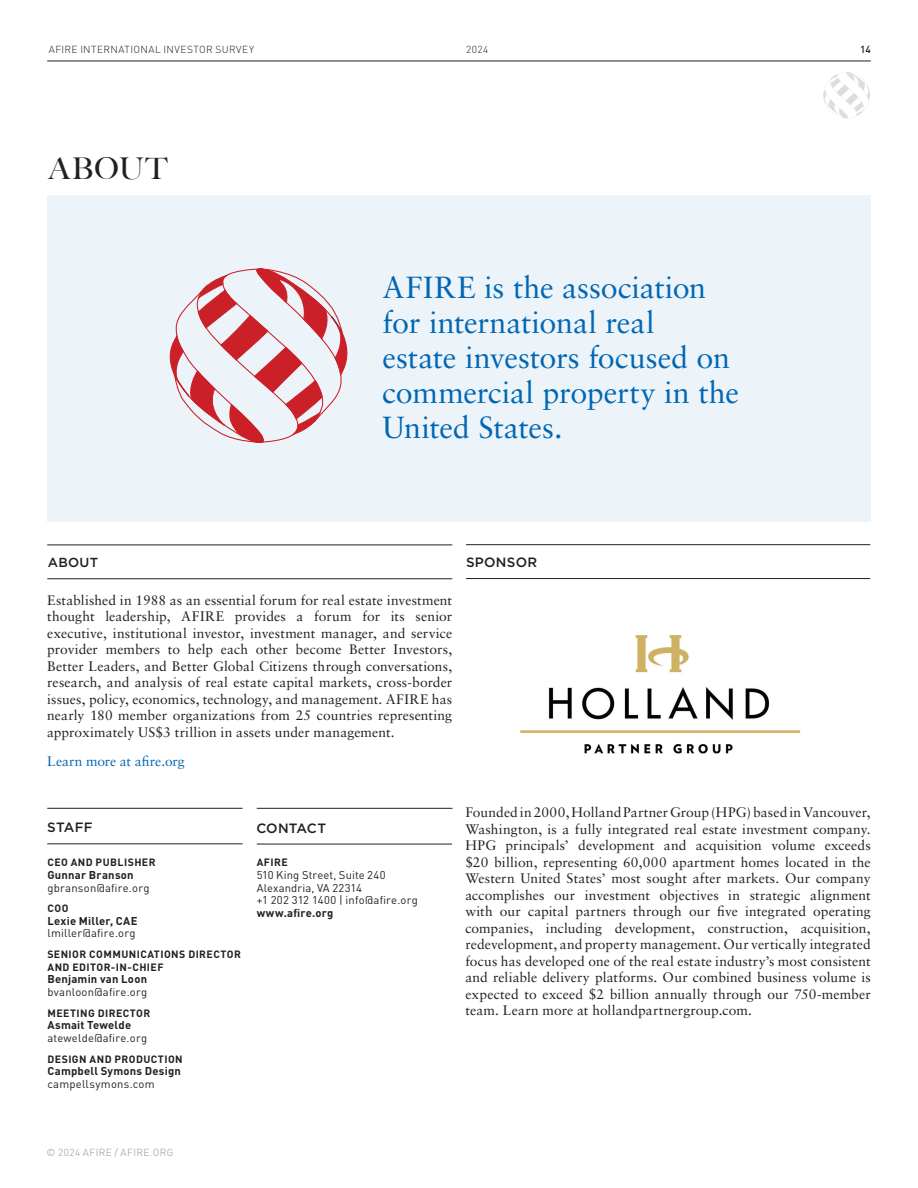
<style>
.page{position:relative;width:918px;height:1188px;background:#fff}
.page>*{position:absolute;margin:0;border:0;box-sizing:border-box;transform-origin:0 0}
.subhead_new_big{font:30.6px/35px "Sabon";letter-spacing:-.005em;color:#0167b4}
.subhead_new_medium{font:500 30px "Big Caslon";letter-spacing:.035em;color:#231f20}
.BODY_COPY___Sabon{font:13.8px/16.5px "Sabon";letter-spacing:.005em;color:#231f20;text-align:justify}
.BODY_COPY___Sabon-2{font:13.8px "Sabon";letter-spacing:-.005em;color:#0167b4}
.t1{font:500 13.5px "Gotham";letter-spacing:.015em;color:#231f20}
.t2{font:500 13.05px "Gotham";letter-spacing:.015em;color:#231f20}
.BOARD___EXEC_LIST_Wh{font:700 11.25px "DIN";letter-spacing:.02em;color:#231f20}
.BOARD___EXEC_LIST_Wh-2{font:11.25px "DIN";letter-spacing:.02em;color:#231f20}
.BOARD___EXEC_LIST_SA{font:11.25px "DIN";letter-spacing:.01em;color:#231f20}
.BOARD___EXEC_LIST_Wh-3{font:700 10.5px/12.6px "DIN";letter-spacing:.04em;color:#231f20}
.t3{font:300 10.2px "DIN";letter-spacing:.045em;color:#231f20}
.t4{font:300 10.2px "DIN";letter-spacing:.04em;color:#939598}
.t5{font:500 10.2px "DIN";color:#231f20}
</style>
<div class="page">
<div style="left:47px;top:195px;width:824px;height:327px;background:#edf4f9"></div>
<hr style="left:47px;top:844px;width:196px;height:1px;background:#231f20">
<hr style="left:257px;top:844px;width:195px;height:1px;background:#231f20">
<hr style="left:47px;top:808px;width:196px;height:1px;background:#231f20">
<hr style="left:257px;top:808px;width:196px;height:1px;background:#231f20">
<hr style="left:47px;top:579px;width:405px;height:1px;background:#231f20">
<hr style="left:47px;top:545px;width:405px;height:1px;background:#231f20">
<hr style="left:466px;top:578px;width:404px;height:1px;background:#231f20">
<hr style="left:466px;top:544px;width:404px;height:1px;background:#231f20">
<svg style="left:170px;top:268px;width:177px;height:175px"></svg>
<img style="left:520px;top:635px;width:281px;height:119px">
<hr style="left:47px;top:61px;width:824px;height:1px;background:#231f20">
<svg style="left:823px;top:72px;width:47px;height:47px"></svg>
<p class="t3" style="left:49px;top:43px;width:207px">AFIRE INTERNATIONAL INVESTOR SURVEY</p>
<p class="t3" style="left:466px;top:43px;width:24px">2024</p>
<p class="t5" style="left:860px;top:43px;width:12px">14</p>
<p class="subhead_new_medium" style="left:49px;top:144px;width:120px">ABOUT</p>
<p class="subhead_new_big" style="left:383px;top:270px;width:358px">AFIRE is the association for international real<br>estate investors focused on commercial property in the<br>United States.</p>
<p class="t2" style="left:48px;top:555px;width:52px">ABOUT</p>
<p class="t1" style="left:466px;top:555px;width:73px">SPONSOR</p>
<p class="BODY_COPY___Sabon" style="left:47px;top:591px;width:407px">Established in 1988 as an essential forum for real estate investment thought leadership, AFIRE provides a forum for its senior executive, institutional investor, investment manager, and service provider members to help each other become Better Investors, Better Leaders, and Better Global Citizens through conversations, research, and analysis of real estate capital markets, cross-border issues, policy, economics, technology, and management. AFIRE has nearly 180 member organizations from 25 countries representing approximately US$3 trillion in assets under management.</p>
<p class="BODY_COPY___Sabon-2" style="left:47px;top:752px;width:139px">Learn more at afire.org</p>
<p class="t1" style="left:47px;top:820px;width:47px">STAFF</p>
<p class="t1" style="left:256px;top:820px;width:71px">CONTACT</p>
<p class="BOARD___EXEC_LIST_Wh-3" style="left:47px;top:856px;width:110px">CEO AND PUBLISHER</p>
<p class="BOARD___EXEC_LIST_Wh" style="left:47px;top:867px;width:88px">Gunnar Branson</p>
<p class="BOARD___EXEC_LIST_Wh-2" style="left:47px;top:880px;width:104px">gbranson@afire.org</p>
<p class="BOARD___EXEC_LIST_Wh-3" style="left:47px;top:902px;width:23px">COO</p>
<p class="BOARD___EXEC_LIST_Wh" style="left:47px;top:913px;width:92px">Lexie Miller, CAE</p>
<p class="BOARD___EXEC_LIST_Wh-2" style="left:47px;top:926px;width:90px">lmiller@afire.org</p>
<p class="BOARD___EXEC_LIST_Wh-3" style="left:47px;top:948px;width:195px">SENIOR COMMUNICATIONS DIRECTOR<br>AND EDITOR-IN-CHIEF</p>
<p class="BOARD___EXEC_LIST_Wh" style="left:47px;top:972px;width:101px">Benjamin van Loon</p>
<p class="BOARD___EXEC_LIST_Wh-2" style="left:47px;top:985px;width:101px">bvanloon@afire.org</p>
<p class="BOARD___EXEC_LIST_Wh-3" style="left:47px;top:1006px;width:104px">MEETING DIRECTOR</p>
<p class="BOARD___EXEC_LIST_Wh" style="left:47px;top:1018px;width:85px">Asmait Tewelde</p>
<p class="BOARD___EXEC_LIST_Wh-2" style="left:47px;top:1031px;width:101px">atewelde@afire.org</p>
<p class="BOARD___EXEC_LIST_Wh-3" style="left:47px;top:1052px;width:137px">DESIGN AND PRODUCTION</p>
<p class="BOARD___EXEC_LIST_Wh" style="left:47px;top:1064px;width:135px">Campbell Symons Design</p>
<p class="BOARD___EXEC_LIST_Wh-2" style="left:47px;top:1077px;width:109px">campellsymons.com</p>
<p class="BOARD___EXEC_LIST_Wh-3" style="left:257px;top:856px;width:33px">AFIRE</p>
<p class="BOARD___EXEC_LIST_SA" style="left:257px;top:868px;width:130px">510 King Street, Suite 240</p>
<p class="BOARD___EXEC_LIST_SA" style="left:257px;top:880px;width:107px">Alexandria, VA 22314</p>
<p class="BOARD___EXEC_LIST_SA" style="left:257px;top:893px;width:163px">+1 202 312 1400 | info@afire.org</p>
<p class="BOARD___EXEC_LIST_Wh" style="left:257px;top:905px;width:78px">www.afire.org</p>
<p class="BODY_COPY___Sabon" style="left:465px;top:804px;width:407px">Founded in 2000, Holland Partner Group (HPG) based in Vancouver, Washington, is a fully integrated real estate investment company.<br>HPG principals’ development and acquisition volume exceeds $20 billion, representing 60,000 apartment homes located in the Western United States’ most sought after markets. Our company accomplishes our investment objectives in strategic alignment with our capital partners through our five integrated operating companies, including development, construction, acquisition, redevelopment, and property management. Our vertically integrated focus has developed one of the real estate industry’s most consistent and reliable delivery platforms. Our combined business volume is expected to exceed $2 billion annually through our 750-member team. Learn more at hollandpartnergroup.com.</p>
<p class="t4" style="left:46px;top:1147px;width:128px">© 2024 AFIRE / AFIRE.ORG</p>
</div>
